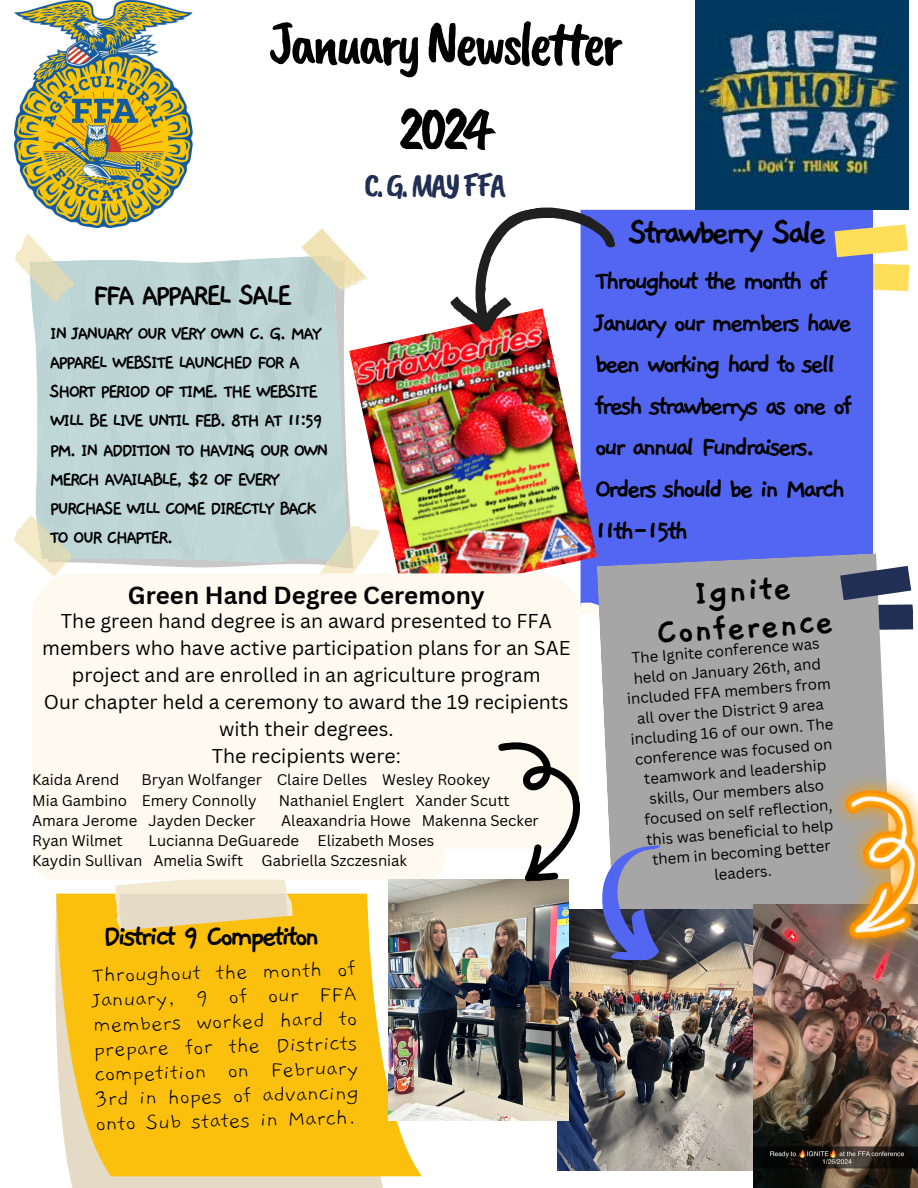
<style>
.page{position:relative;width:918px;height:1188px;background:#fff}
.page>*{position:absolute;margin:0;border:0;box-sizing:border-box;transform-origin:0 0}
.t1{font:61.65px/85.5px "Caveat Brush";letter-spacing:-.07em;color:#000;text-align:center}
.t2{font:700 39.45px/37px "Gaegu";letter-spacing:-.12em;color:#000;text-align:center}
.t3{font:34.05px "Caveat Brush";letter-spacing:-.07em;color:#202f53}
.t4{font:700 33px "Gaegu";letter-spacing:-.12em;color:#000}
.t5{font:700 30.45px/41.7px "Gaegu";letter-spacing:-.12em;color:#000}
.t6{font:300 24.15px/24.8px "Gaegu";color:#000;text-align:justify}
.t7{font:700 24px "Canva Sans";color:#000}
.t8{font:700 21px/29.2px "Gaegu";letter-spacing:-.12em;color:#000}
.t9{font:19.5px/27px "Canva Sans";color:#000;text-align:center}
.t10{font:15px/20.2px "Canva Sans";color:#000;text-align:center}
</style>
<div class="page">
<div style="left:597px;top:210px;width:276px;height:343px;background:#5366f1"></div>
<svg style="left:834px;top:224px;width:75px;height:67px"></svg>
<svg style="left:597px;top:553px;width:288px;height:182px;fill:#a6a6a6"></svg>
<svg style="left:581px;top:566px;width:333px;height:67px"></svg>
<svg style="left:55px;top:931px;width:335px;height:257px;fill:#e5dac5"></svg>
<svg style="left:56px;top:931px;width:366px;height:245px;fill:#fbc00d"></svg>
<svg style="left:14px;top:228px;width:354px;height:345px"></svg>
<img style="left:14px;top:0;width:179px;height:227px">
<img style="left:349px;top:308px;width:248px;height:291px">
<div style="left:32px;top:573px;width:549px;height:276px;background:#fffaef"></div>
<svg style="left:32px;top:836px;width:414px;height:95px"></svg>
<img style="left:557px;top:979px;width:196px;height:192px">
<img style="left:388px;top:880px;width:180px;height:240px">
<img style="left:753px;top:965px;width:165px;height:223px">
<svg style="left:498px;top:735px;width:396px;height:244px"></svg>
<img style="left:805px;top:761px;width:113px;height:204px">
<svg style="left:436px;top:207px;width:191px;height:131px"></svg>
<img style="left:695px;top:0;width:214px;height:209px">
<p class="t1" style="left:269px;top:0;width:355px">JanuaryNewsletter<br>2024</p>
<p class="t3" style="left:364px;top:163px;width:143px">C.G.MAYFFA</p>
<p class="t4" style="left:92px;top:279px;width:202px">FFA APPAREL SALE</p>
<h2 class="t8" style="left:50px;top:319px;width:281px">IN JANUARY OUR VERY OWN C. G. MAY<br>APPAREL WEBSITE LAUNCHED FOR A<br>SHORT PERIOD OF TIME. THE WEBSITE<br>WILL BE LIVE UNTIL FEB. 8TH AT 11:59<br>PM. IN ADDITION TO HAVING OUR OWN<br>MERCH AVAILABLE, $2 OF EVERY<br>PURCHASE WILL COME DIRECTLY BACK<br>TO OUR CHAPTER.</h2>
<p class="t7" style="left:128px;top:579px;width:358px">Green Hand Degree Ceremony</p>
<p class="t9" style="left:42px;top:607px;width:530px">The green hand degree is an award presented to FFA members who have active participation plans for an SAE project and are enrolled in an agriculture program</p>
<p class="t9" style="left:44px;top:688px;width:526px">Our chapter held a ceremony to award the 19 recipients with their degrees.</p>
<p class="t9" style="left:212px;top:742px;width:191px">The recipients were:</p>
<p class="t10" style="left:32px;top:770px;width:89px">Kaida Arend</p>
<p class="t10" style="left:142px;top:770px;width:350px">Bryan Wolfanger Claire Delles Wesley Rookey</p>
<p class="t10" style="left:32px;top:790px;width:226px">Mia Gambino Emery Connolly</p>
<p class="t10" style="left:279px;top:790px;width:232px">Nathaniel Englert Xander Scutt</p>
<p class="t10" style="left:32px;top:810px;width:225px">Amara Jerome Jayden Decker</p>
<p class="t10" style="left:281px;top:810px;width:259px">Aleaxandria Howe Makenna Secker</p>
<p class="t10" style="left:32px;top:830px;width:92px">Ryan Wilmet</p>
<p class="t10" style="left:149px;top:830px;width:287px">Lucianna DeGuarede Elizabeth Moses</p>
<p class="t10" style="left:32px;top:851px;width:377px">Kaydin Sullivan Amelia Swift Gabriella Szczesniak</p>
<p class="t4" style="left:102px;top:920px;width:219px">District 9 Competiton</p>
<h6 class="t6" style="left:92px;top:962px;width:266px;rotate:-1deg">Throughout the month of January, 9 of our FFA members worked hard to prepare for the Districts competition on February 3rd in hopes of advancing onto Sub states in March.</h6>
<p class="t2" style="left:628px;top:214px;width:200px">Strawberry Sale</p>
<p class="t5" style="left:594px;top:260px;width:260px">Throughout the month of<br>January our members have been working hard to sell fresh strawberrys as one of our annual Fundraisers.<br>Orders should be in March<br>11th-15th</p>
<p class="t2" style="left:652px;top:578px;width:179px;rotate:-4deg">Ignite<br>Conference</p>
<p class="t10" style="left:624px;top:647px;width:206px;rotate:-4deg">The Ignite conference was held on January 26th, and included FFA members from all over the District 9 area including 16 of our own. The conference was focused on teamwork and leadership skills, Our members also focused on self reflection, this was beneficial to help them in becoming better leaders.</p>
</div>
